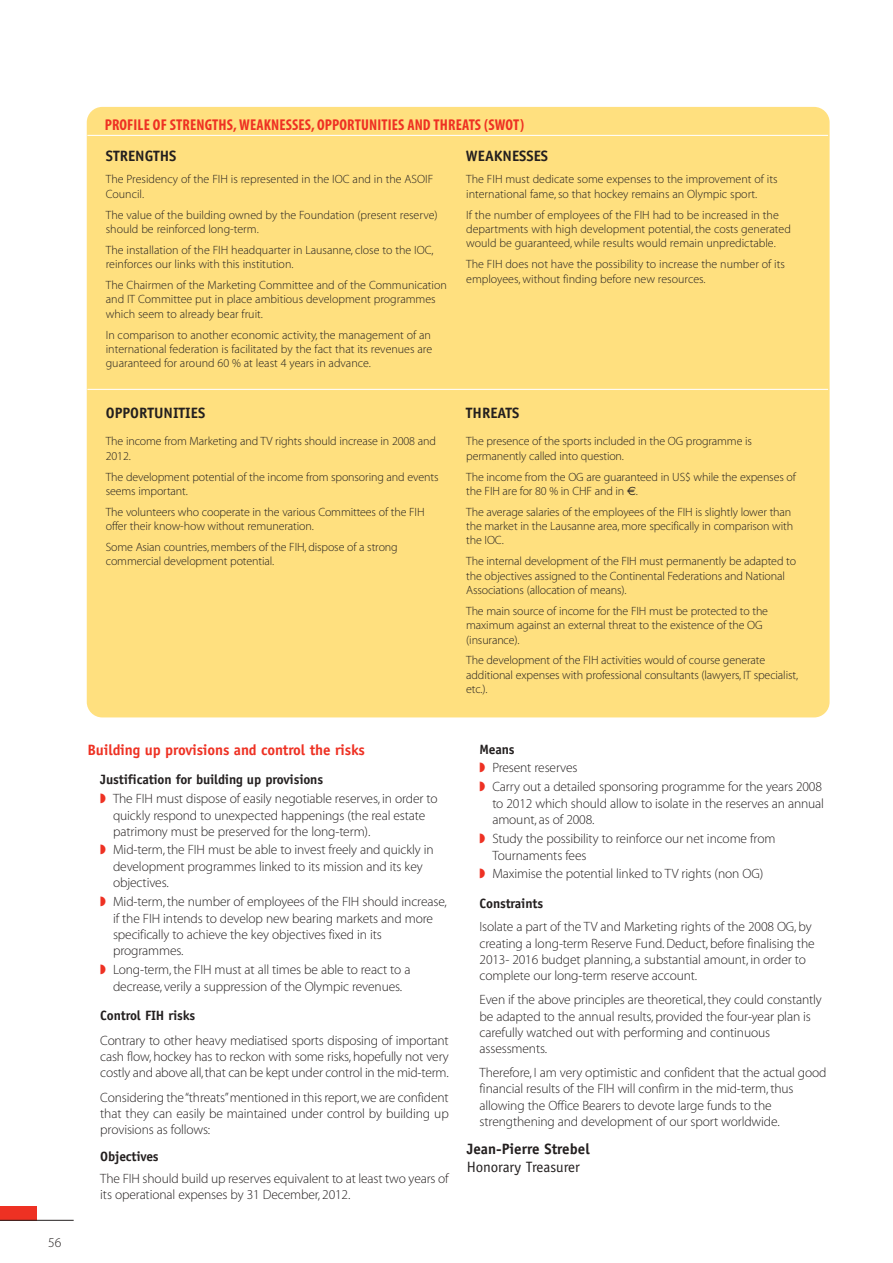
<style>
.page{position:relative;width:893px;height:1263px;background:#fff}
.page>*{position:absolute;margin:0;border:0;box-sizing:border-box;transform-origin:0 0}
.t1{font:15.75px "Myriad MM 700 300";letter-spacing:.01em;color:#ee3123}
.t2{font:700 15px "Officina Sans";color:#231f1f}
.t3{font:700 15px "Officina Sans";letter-spacing:-.01em;color:#ee3123}
.t4{font:15px "Officina Sans";color:#231f1f}
.t5{font:13.5px/16.2px "Myriad MM 215 600";letter-spacing:-.01em;color:#231f1f}
.t6{font:700 13.5px "Officina Sans";letter-spacing:-.01em;color:#231f1f}
.t7{font:12px/14.4px "Myriad MM 215 600";letter-spacing:-.01em;color:#231f1f}
.s1{font-family:"Euro Sans"}
.s2{color:#ee3123}
</style>
<div class="page">
<div style="left:0;top:1206px;width:36px;height:14px;background:#ee3123"></div>
<hr style="left:0;top:1220px;width:74px;height:1px;background:#231f1f">
<div style="left:87px;top:107px;width:742px;height:610px;background:#ffe07f;border-radius:16px"></div>
<hr style="left:87px;top:135px;width:741px;height:1px;background:#fff">
<hr style="left:87px;top:389px;width:741px;height:1px;background:#fff">
<p class="t5" style="left:48px;top:1236px;width:15px">56</p>
<h1 class="t1" style="left:105px;top:119px;width:421px">PROFILE OF STRENGTHS, WEAKNESSES, OPPORTUNITIES AND THREATS (SWOT)</h1>
<p class="t2" style="left:106px;top:150px;width:72px">STRENGTHS</p>
<p class="t2" style="left:466px;top:150px;width:84px">WEAKNESSES</p>
<p class="t7" style="left:106px;top:173px;width:329px">The Presidency of the FIH is represented in the IOC and in the ASOIF<br>Council.</p>
<p class="t7" style="left:106px;top:209px;width:333px">The value of the building owned by the Foundation (present reserve) should be reinforced long-term.</p>
<p class="t7" style="left:106px;top:244px;width:329px">The installation of the FIH headquarter in Lausanne, close to the IOC, reinforces our links with this institution.</p>
<p class="t7" style="left:106px;top:279px;width:342px">The Chairmen of the Marketing Committee and of the Communication and IT Committee put in place ambitious development programmes which seem to already bear fruit.</p>
<p class="t7" style="left:106px;top:328px;width:328px;text-align:justify">In comparison to another economic activity, the management of an international federation is facilitated by the fact that its revenues are guaranteed for around 60 % at least 4 years in advance.</p>
<p class="t7" style="left:466px;top:173px;width:313px">The FIH must dedicate some expenses to the improvement of its international fame, so that hockey remains an Olympic sport.</p>
<p class="t7" style="left:466px;top:209px;width:326px">If the number of employees of the FIH had to be increased in the departments with high development potential, the costs generated would be guaranteed, while results would remain unpredictable.</p>
<p class="t7" style="left:466px;top:258px;width:320px">The FIH does not have the possibility to increase the number of its employees, without finding before new resources.</p>
<p class="t2" style="left:106px;top:408px;width:101px">OPPORTUNITIES</p>
<p class="t2" style="left:466px;top:408px;width:55px">THREATS</p>
<p class="t7" style="left:106px;top:435px;width:331px">The income from Marketing and TV rights should increase in 2008 and<br>2012.</p>
<p class="t7" style="left:106px;top:470px;width:334px">The development potential of the income from sponsoring and events seems important.</p>
<p class="t7" style="left:106px;top:506px;width:320px">The volunteers who cooperate in the various Committees of the FIH offer their know-how without remuneration.</p>
<p class="t7" style="left:106px;top:541px;width:293px">Some Asian countries, members of the FIH, dispose of a strong commercial development potential.</p>
<p class="t7" style="left:466px;top:435px;width:287px">The presence of the sports included in the OG programme is permanently called into question.</p>
<p class="t7" style="left:466px;top:470px;width:331px;line-height:14.9px">The income from the OG are guaranteed in US$ while the expenses of the FIH are for 80 % in CHF and in <span class="s1">€</span>.</p>
<p class="t7" style="left:466px;top:506px;width:328px">The average salaries of the employees of the FIH is slightly lower than the market in the Lausanne area, more specifically in comparison with the IOC.</p>
<p class="t7" style="left:466px;top:555px;width:331px">The internal development of the FIH must permanently be adapted to the objectives assigned to the Continental Federations and National<br>Associations (allocation of means).</p>
<p class="t7" style="left:466px;top:605px;width:303px">The main source of income for the FIH must be protected to the maximum against an external threat to the existence of the OG (insurance).</p>
<p class="t7" style="left:466px;top:654px;width:333px">The development of the FIH activities would of course generate additional expenses with professional consultants (lawyers, IT specialist, etc.).</p>
<p class="t3" style="left:87px;top:744px;width:279px">Building up provisions and control the risks</p>
<p class="t6" style="left:100px;top:775px;width:224px">Justification for building up provisions</p>
<p class="t5" style="left:113px;top:791px;width:326px;line-height:16.6px;text-indent:-13px"><span class="s2">◗</span> The FIH must dispose of easily negotiable reserves, in order to quickly respond to unexpected happenings (the real estate patrimony must be preserved for the long-term).</p>
<p class="t5" style="left:113px;top:843px;width:322px;line-height:16.6px;text-indent:-13px"><span class="s2">◗</span> Mid-term, the FIH must be able to invest freely and quickly in development programmes linked to its mission and its key objectives.</p>
<p class="t5" style="left:113px;top:894px;width:335px;text-indent:-13px"><span class="s2">◗</span> Mid-term, the number of employees of the FIH should increase, if the FIH intends to develop new bearing markets and more specifically to achieve the key objectives fixed in its programmes.</p>
<p class="t5" style="left:100px;top:962px;width:312px;line-height:17.1px;text-align:center"><span class="s2">◗</span> Long-term, the FIH must at all times be able to react to a decrease, verily a suppression of the Olympic revenues.</p>
<p class="t6" style="left:100px;top:1010px;width:96px">Control FIH risks</p>
<p class="t5" style="left:100px;top:1034px;width:350px;text-align:justify">Contrary to other heavy mediatised sports disposing of important cash flow, hockey has to reckon with some risks, hopefully not very costly and above all,that can be kept under control in the mid-term.</p>
<p class="t5" style="left:100px;top:1090px;width:350px;text-align:justify">Considering the “threats”mentioned in this report,we are confident that they can easily be maintained under control by building up provisions as follows:</p>
<p class="t6" style="left:100px;top:1152px;width:60px">Objectives</p>
<p class="t5" style="left:100px;top:1171px;width:350px">The FIH should build up reserves equivalent to at least two years of its operational expenses by 31 December, 2012.</p>
<p class="t6" style="left:479px;top:744px;width:37px">Means</p>
<p class="t5" style="left:479px;top:759px;width:344px;line-height:19.2px"><span class="s2">◗</span> Present reserves<br><span class="s2">◗</span> Carry out a detailed sponsoring programme for the years 2008</p>
<p class="t5" style="left:492px;top:797px;width:333px">to 2012 which should allow to isolate in the reserves an annual amount, as of 2008.</p>
<p class="t5" style="left:492px;top:831px;width:284px;line-height:17.1px;text-indent:-13px"><span class="s2">◗</span> Study the possibility to reinforce our net income from<br>Tournaments fees</p>
<p class="t5" style="left:479px;top:867px;width:285px"><span class="s2">◗</span> Maximise the potential linked to TV rights (non OG)</p>
<p class="t6" style="left:479px;top:898px;width:65px">Constraints</p>
<p class="t5" style="left:479px;top:920px;width:336px">Isolate a part of the TV and Marketing rights of the 2008 OG, by creating a long-term Reserve Fund. Deduct, before finalising the 2013- 2016 budget planning, a substantial amount, in order to complete our long-term reserve account.</p>
<p class="t5" style="left:479px;top:993px;width:344px">Even if the above principles are theoretical, they could constantly be adapted to the annual results, provided the four-year plan is carefully watched out with performing and continuous assessments.</p>
<p class="t5" style="left:479px;top:1066px;width:348px">Therefore, I am very optimistic and confident that the actual good financial results of the FIH will confirm in the mid-term, thus allowing the Office Bearers to devote large funds to the strengthening and development of our sport worldwide.</p>
<p class="t2" style="left:467px;top:1144px;width:124px">Jean-Pierre Strebel</p>
<p class="t4" style="left:467px;top:1162px;width:114px">Honorary Treasurer</p>
</div>
